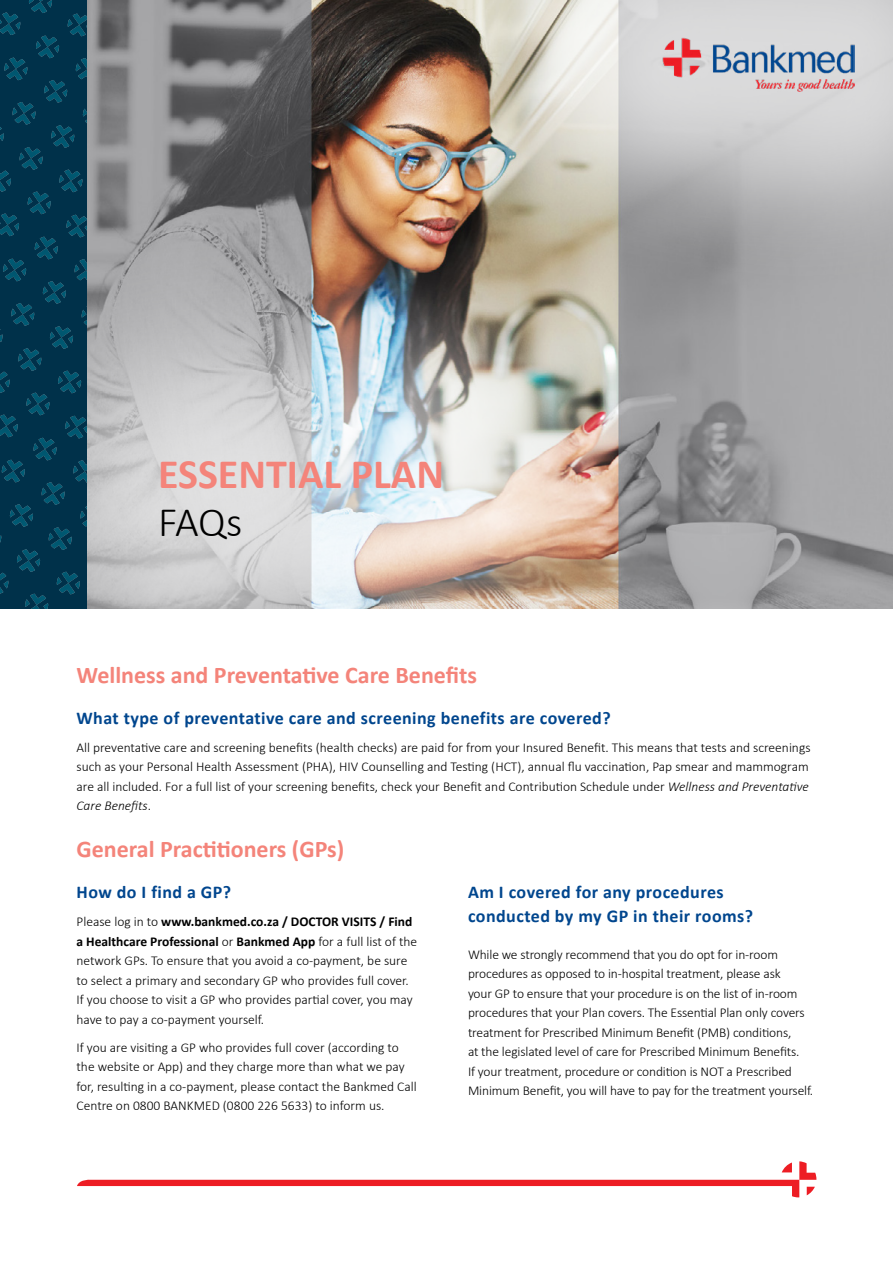
<style>
.page{position:relative;width:893px;height:1263px;background:#fff}
.page>*{position:absolute;margin:0;border:0;box-sizing:border-box;transform-origin:0 0}
.t1{font:700 42px "Calibri";color:#f4847a}
.t2{font:300 42px "Calibri";color:#000}
.t3{font:700 24px "Calibri";color:#f4847a}
.t4{font:700 18px/24px "Calibri";letter-spacing:.025em;color:#00468e}
.t5{font:300 13.5px/19.5px "Calibri";letter-spacing:-.01em;color:#000}
.s1{font-style:italic}
.s2{font-weight:700}
</style>
<div class="page">
<img style="left:87px;top:0;width:806px;height:608px">
<div style="left:0;top:228px;width:670px;height:539px;background:#fff;opacity:.67"></div>
<svg style="left:0;top:0;width:87px;height:609px;background:#023750"></svg>
<svg style="left:77px;top:1161px;width:739px;height:36px"></svg>
<div style="left:466px;top:0;width:427px;height:290px;background:#fff;opacity:.62"></div>
<img style="left:663px;top:38px;width:191px;height:54px">
<h1 class="t1" style="left:158px;top:447px;width:287px">ESSENTIAL PLAN</h1>
<h1 class="t2" style="left:158px;top:496px;width:86px">FAQs</h1>
<h2 class="t3" style="left:77px;top:659px;width:402px">Wellness and Preventative Care Benefits</h2>
<h3 class="t4" style="left:77px;top:706px;width:536px">What type of preventative care and screening benefits are covered?</h3>
<p class="t5" style="left:77px;top:737px;width:735px">All preventative care and screening benefits (health checks) are paid for from your Insured Benefit. This means that tests and screenings such as your Personal Health Assessment (PHA), HIV Counselling and Testing (HCT), annual flu vaccination, Pap smear and mammogram are all included. For a full list of your screening benefits, check your Benefit and Contribution Schedule under <span class="s1">Wellness and Preventative Care Benefits</span>.</p>
<h2 class="t3" style="left:77px;top:834px;width:269px">General Practitioners (GPs)</h2>
<h3 class="t4" style="left:77px;top:880px;width:156px">How do I find a GP?</h3>
<p class="t5" style="left:77px;top:911px;width:342px">Please log in to <span class="s2">www.bankmed.co.za / DOCTOR VISITS / Find a Healthcare Professional</span> or <span class="s2">Bankmed App</span> for a full list of the network GPs. To ensure that you avoid a co-payment, be sure to select a primary and secondary GP who provides full cover.<br>If you choose to visit a GP who provides partial cover, you may have to pay a co-payment yourself.</p>
<p class="t5" style="left:77px;top:1037px;width:342px">If you are visiting a GP who provides full cover (according to the website or App) and they charge more than what we pay for, resulting in a co-payment, please contact the Bankmed Call Centre on 0800 BANKMED (0800 226 5633) to inform us.</p>
<h3 class="t4" style="left:468px;top:880px;width:287px">Am I covered for any procedures conducted by my GP in their rooms?</h3>
<p class="t5" style="left:468px;top:944px;width:347px">While we strongly recommend that you do opt for in-room procedures as opposed to in-hospital treatment, please ask<br>your GP to ensure that your procedure is on the list of in-room procedures that your Plan covers. The Essential Plan only covers treatment for Prescribed Minimum Benefit (PMB) conditions,<br>at the legislated level of care for Prescribed Minimum Benefits.<br>If your treatment, procedure or condition is NOT a Prescribed Minimum Benefit, you will have to pay for the treatment yourself.</p>
</div>
